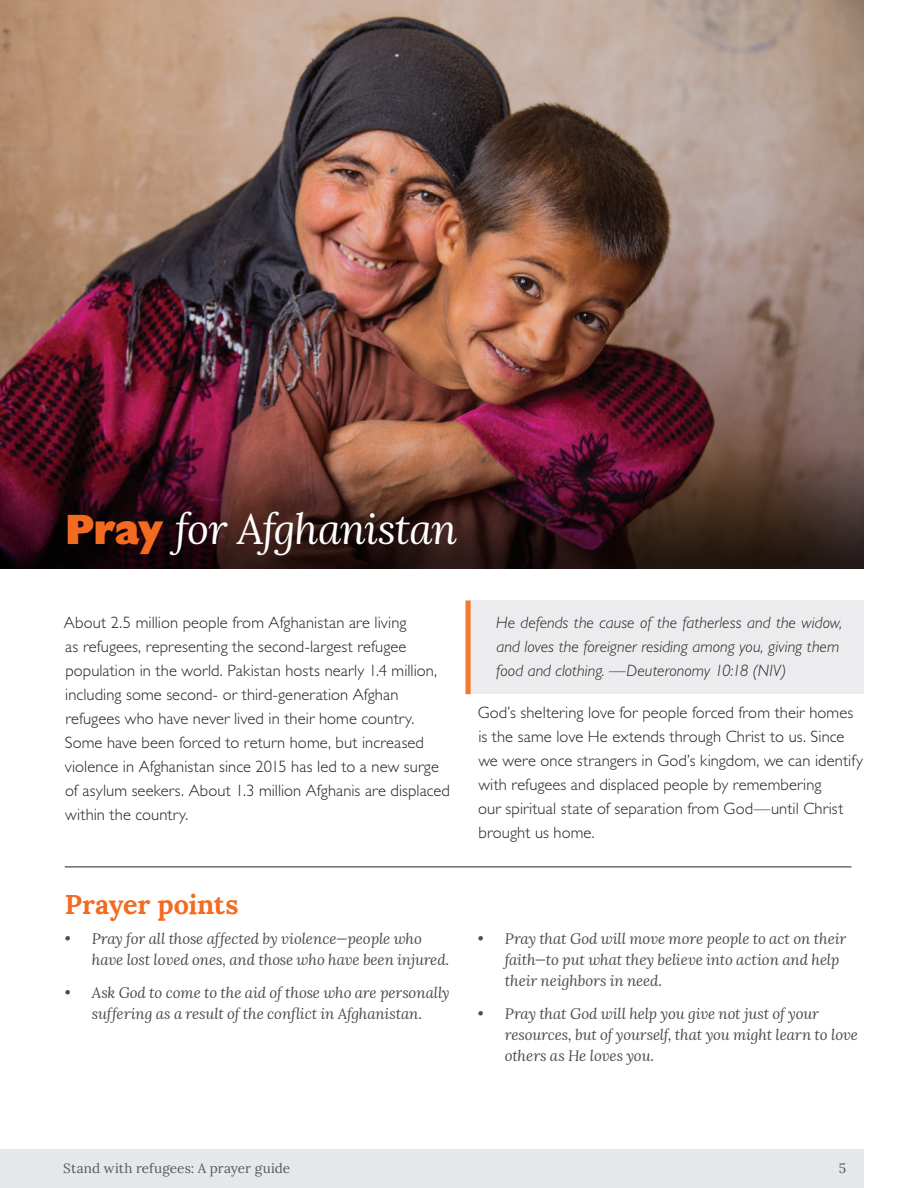
<style>
.page{position:relative;width:918px;height:1188px;background:#fff}
.page>*{position:absolute;margin:0;border:0;box-sizing:border-box;transform-origin:0 0}
.t1{font:italic 42px "Lora";letter-spacing:-.025em;color:#fff}
.t2{font:700 27px "Lora";letter-spacing:-.01em;color:#f36b21}
.t3{font:300 16.5px/24px "Gill Sans Std";letter-spacing:.005em;color:#231f20}
.t4{font:italic 300 16.5px/24px "Gill Sans Std";color:#231f20}
.t5{font:italic 15px/21px "Lora";letter-spacing:-.01em;color:#4b4c4d}
.t6{font:13.5px "Lora";letter-spacing:.005em;color:#57585a}
.s1{font-family:"Gill Sans Std Extra Bold Disp";font-style:normal;color:#f36b21}
</style>
<div class="page">
<div style="left:0;top:1149px;width:864px;height:39px;background:#e6e7e9"></div>
<div style="left:466px;top:601px;width:398px;height:93px;background:#ececee"></div>
<div style="left:466px;top:601px;width:5px;height:93px;background:#f4792a"></div>
<img style="left:0;top:0;width:864px;height:436px">
<svg style="left:0;top:436px;width:864px;height:133px;background:#492123"></svg>
<hr style="left:65px;top:866px;width:786px;height:2px;background:#6c6d70">
<h1 class="t1" style="left:66px;top:501px;width:393px"><span class="s1">Pray</span> for Afghanistan</h1>
<p class="t3" style="left:64px;top:611px;width:388px">About 2.5 million people from Afghanistan are living<br>as refugees, representing the second-largest refugee population in the world. Pakistan hosts nearly 1.4 million, including some second- or third-generation Afghan refugees who have never lived in their home country.<br>Some have been forced to return home, but increased violence in Afghanistan since 2015 has led to a new surge of asylum seekers. About 1.3 million Afghanis are displaced within the country.</p>
<p class="t4" style="left:496px;top:611px;width:348px">He defends the cause of the fatherless and the widow, and loves the foreigner residing among you, giving them food and clothing. —Deuteronomy 10:18 (NIV)</p>
<p class="t3" style="left:478px;top:701px;width:387px">God’s sheltering love for people forced from their homes is the same love He extends through Christ to us. Since we were once strangers in God’s kingdom, we can identify with refugees and displaced people by remembering<br>our spiritual state of separation from God—until Christ brought us home.</p>
<h2 class="t2" style="left:65px;top:881px;width:175px">Prayer points</h2>
<p class="t5" style="left:92px;top:928px;width:359px;text-indent:-27px">• Pray for all those affected by violence—people who have lost loved ones, and those who have been injured.</p>
<p class="t5" style="left:65px;top:982px;width:386px;text-align:center">• Ask God to come to the aid of those who are personally suffering as a result of the conflict in Afghanistan.</p>
<p class="t5" style="left:505px;top:928px;width:343px;text-indent:-27px">• Pray that God will move more people to act on their faith—to put what they believe into action and help their neighbors in need.</p>
<p class="t5" style="left:505px;top:1003px;width:355px;text-indent:-27px">• Pray that God will help you give not just of your resources, but of yourself, that you might learn to love others as He loves you.</p>
<p class="t6" style="left:63px;top:1158px;width:228px">Stand with refugees: A prayer guide</p>
<p class="t6" style="left:839px;top:1158px;width:9px">5</p>
</div>
